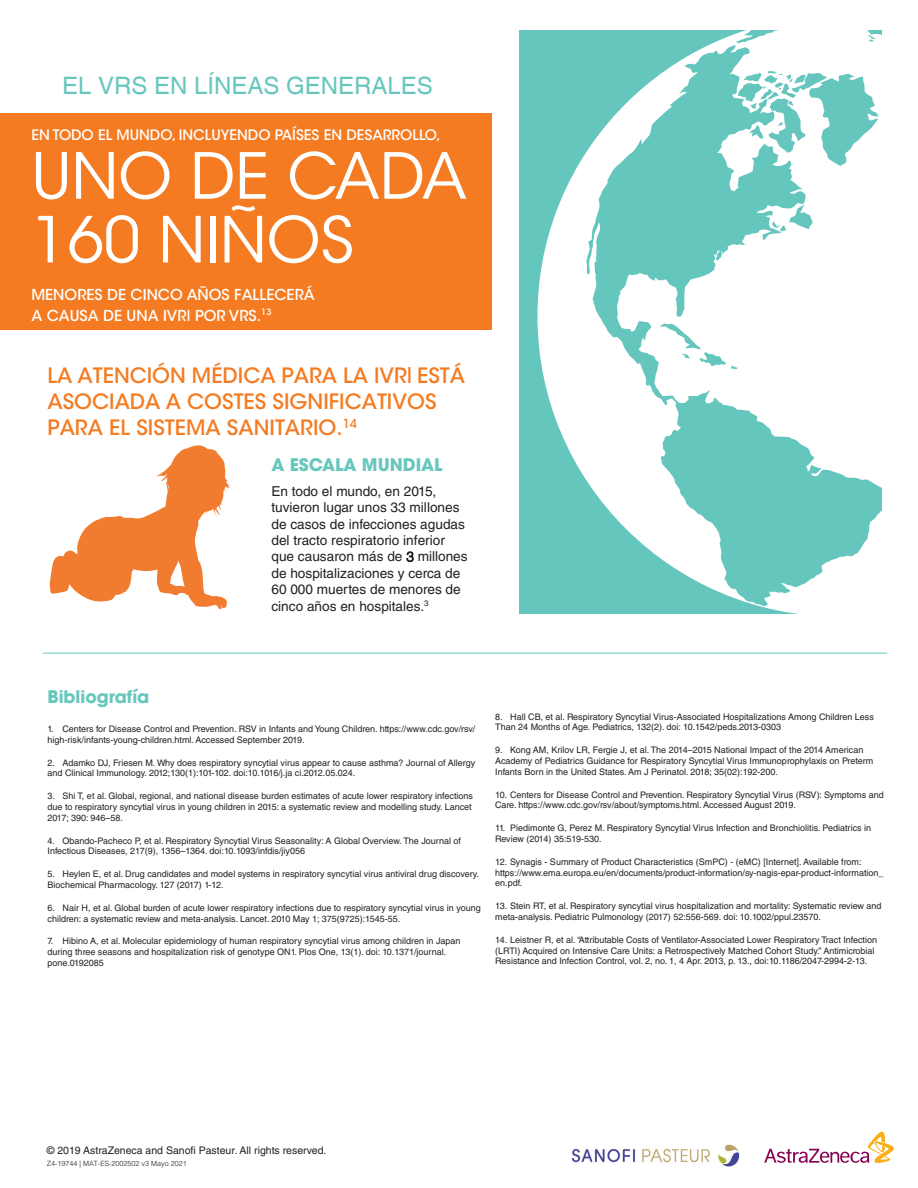
<style>
.page{position:relative;width:918px;height:1188px;background:#fff}
.page>*{position:absolute;margin:0;border:0;box-sizing:border-box;transform-origin:0 0}
.Paragraph_Style1{font:63px/63.8px "ITC Avant Garde Std";color:#fff}
.Paragraph_Style3{font:24px "Helvetica";color:#67c7bd}
.Paragraph_Style1-2{font:500 21px/25.8px "ITC Avant Garde Std";color:#f47b21}
.Paragraph_Style1-3{font:700 17.25px "ITC Avant Garde Std";color:#67c7bd}
.Paragraph_Style1-4{font:500 15px/20.9px "ITC Avant Garde Std";color:#fff}
.Paragraph_Style1-5{font:500 14.4px "ITC Avant Garde Std";color:#fff}
.Paragraph_Style1-6{font:13.65px/16.4px "Helvetica LT Std";color:#231f20}
.Paragraph_Style1-7{font:10.5px "Helvetica LT Std";color:#231f20}
.t1{font:9px/10.8px "Helvetica LT Std";color:#231f20}
.Paragraph_Style1-8{font:300 7.2px "Helvetica LT Std";color:#231f20}
.s1{font-family:"Tw Cen";font-weight:400;font-stretch:condensed;font-size:18px}
.s2{font-family:"Tw Cen";font-weight:400;font-size:25.5px}
.s3{font-weight:300}
</style>
<div class="page">
<div style="left:0;top:113px;width:491px;height:216px;background:#f47b21"></div>
<div style="left:519px;top:30px;width:363px;height:583px;background:#65c6bd"></div>
<svg style="left:537px;top:30px;width:345px;height:584px;fill:#fdfefe"></svg>
<hr style="left:43px;top:653px;width:844px;height:1px;background:#65c6bd">
<svg style="left:50px;top:445px;width:180px;height:164px"></svg>
<svg style="left:764px;top:1132px;width:130px;height:31px"></svg>
<img style="left:571px;top:1144px;width:169px;height:23px">
<p class="Paragraph_Style3" style="left:62px;top:72px;width:372px">EL VRS EN LÍNEAS GENERALES</p>
<p class="Paragraph_Style1-5" style="left:31px;top:126px;width:411px">EN TODO EL MUNDO, INCLUYENDO PAÍSES EN DESARROLLO,</p>
<p class="Paragraph_Style1" style="left:31px;top:145px;width:437px">UNO DE CADA<br>160 NIÑOS</p>
<p class="Paragraph_Style1-4" style="left:31px;top:284px;width:285px">MENORES DE CINCO AÑOS FALLECERÁ<br>A CAUSA DE UNA IVR<span class="s1">I</span> POR VRS.<sup>13</sup></p>
<p class="Paragraph_Style1-2" style="left:48px;top:363px;width:419px">LA ATENCIÓN MÉDICA PARA LA IVR<span class="s2">I</span> ESTÁ<br>ASOCIADA A COSTES SIGNIFICATIVOS<br>PARA EL SISTEMA SANITARIO.<sup>14</sup></p>
<p class="Paragraph_Style1-3" style="left:271px;top:453px;width:173px">A ESCALA MUNDIAL</p>
<p class="Paragraph_Style1-6" style="left:271px;top:483px;width:198px">En todo el mundo, en 2015, tuvieron lugar unos 33 millones de casos de infecciones agudas del tracto respiratorio inferior que causaron más de <span class="s3">3</span> millones de hospitalizaciones y cerca de<br>60 000 muertes de menores de cinco años en hospitales.<sup>3</sup></p>
<p class="Paragraph_Style1-3" style="left:48px;top:686px;width:103px">Bibliografía</p>
<p class="t1" style="left:48px;top:723px;width:429px">1. Centers for Disease Control and Prevention. RSV in Infants and Young Children. https://www.cdc.gov/rsv/ high-risk/infants-young-children.html. Accessed September 2019.</p>
<p class="t1" style="left:48px;top:757px;width:429px">2. Adamko DJ, Friesen M. Why does respiratory syncytial virus appear to cause asthma? Journal of Allergy and Clinical Immunology. 2012;130(1):101-102. doi:10.1016/j.ja ci.2012.05.024.</p>
<p class="t1" style="left:48px;top:791px;width:427px">3. Shi T, et al. Global, regional, and national disease burden estimates of acute lower respiratory infections due to respiratory syncytial virus in young children in 2015: a systematic review and modelling study. Lancet<br>2017; 390: 946–58.</p>
<p class="t1" style="left:48px;top:835px;width:415px">4. Obando-Pacheco P, et al. Respiratory Syncytial Virus Seasonality: A Global Overview. The Journal of<br>Infectious Diseases, 217(9), 1356–1364. doi:10.1093/infdis/jiy056</p>
<p class="t1" style="left:48px;top:869px;width:433px">5. Heylen E, et al. Drug candidates and model systems in respiratory syncytial virus antiviral drug discovery.<br>Biochemical Pharmacology. 127 (2017) 1-12.</p>
<p class="t1" style="left:48px;top:902px;width:435px">6. Nair H, et al. Global burden of acute lower respiratory infections due to respiratory syncytial virus in young children: a systematic review and meta-analysis. Lancet. 2010 May 1; 375(9725):1545-55.</p>
<p class="t1" style="left:48px;top:936px;width:414px">7. Hibino A, et al. Molecular epidemiology of human respiratory syncytial virus among children in Japan during three seasons and hospitalization risk of genotype ON1. Plos One, 13(1). doi: 10.1371/journal. pone.0192085</p>
<p class="t1" style="left:495px;top:711px;width:380px">8. Hall CB, et al. Respiratory Syncytial Virus-Associated Hospitalizations Among Children Less<br>Than 24 Months of Age. Pediatrics, 132(2). doi: 10.1542/peds.2013-0303</p>
<p class="t1" style="left:495px;top:745px;width:380px">9. Kong AM, Krilov LR, Fergie J, et al. The 2014–2015 National Impact of the 2014 American<br>Academy of Pediatrics Guidance for Respiratory Syncytial Virus Immunoprophylaxis on Preterm<br>Infants Born in the United States. Am J Perinatol. 2018; 35(02):192-200.</p>
<p class="t1" style="left:495px;top:789px;width:390px">10. Centers for Disease Control and Prevention. Respiratory Syncytial Virus (RSV): Symptoms and<br>Care. https://www.cdc.gov/rsv/about/symptoms.html. Accessed August 2019.</p>
<p class="t1" style="left:495px;top:823px;width:378px">11. Piedimonte G, Perez M. Respiratory Syncytial Virus Infection and Bronchiolitis. Pediatrics in<br>Review (2014) 35:519-530.</p>
<p class="t1" style="left:495px;top:856px;width:390px">12. Synagis - Summary of Product Characteristics (SmPC) - (eMC) [Internet]. Available from: https://www.ema.europa.eu/en/documents/product-information/sy-nagis-epar-product-information_ en.pdf.</p>
<p class="t1" style="left:495px;top:901px;width:388px">13. Stein RT, et al. Respiratory syncytial virus hospitalization and mortality: Systematic review and meta-analysis. Pediatric Pulmonology (2017) 52:556-569. doi: 10.1002/ppul.23570.</p>
<p class="t1" style="left:495px;top:934px;width:383px">14. Leistner R, et al. “Attributable Costs of Ventilator-Associated Lower Respiratory Tract Infection (LRTI) Acquired on Intensive Care Units: a Retrospectively Matched Cohort Study.” Antimicrobial<br>Resistance and Infection Control, vol. 2, no. 1, 4 Apr. 2013, p. 13., doi:10.1186/2047-2994-2-13.</p>
<p class="Paragraph_Style1-7" style="left:47px;top:1145px;width:281px">© 2019 AstraZeneca and Sanofi Pasteur. All rights reserved.</p>
<p class="Paragraph_Style1-8" style="left:47px;top:1159px;width:142px">Z4-19744 | MAT-ES-2002502 v3 Mayo 2021</p>
</div>
